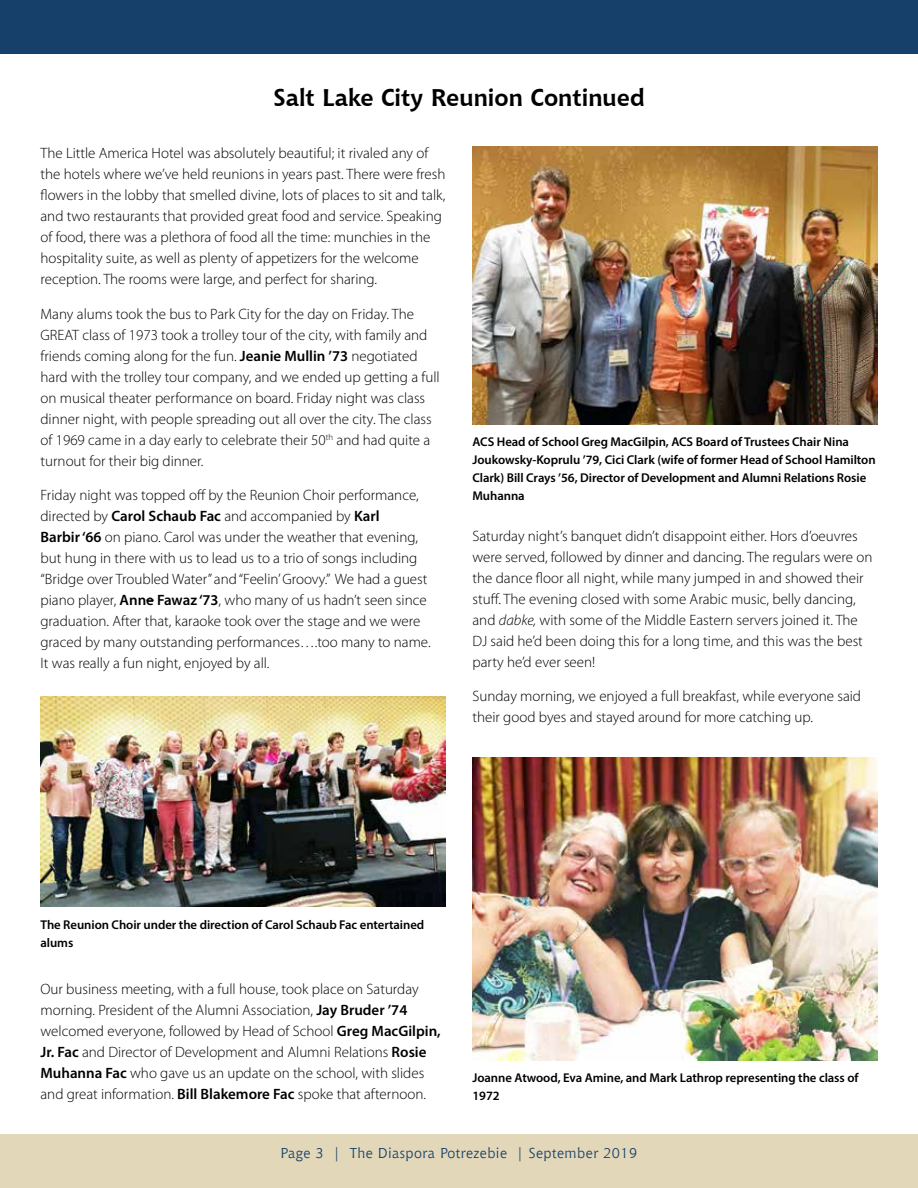
<style>
.page{position:relative;width:918px;height:1188px;background:#fff}
.page>*{position:absolute;margin:0;border:0;box-sizing:border-box;transform-origin:0 0}
.t1{font:700 24px "Chianti BT";color:#000}
.t2{font:300 15px/21px "Myriad Pro";color:#000}
.t3{font:14.25px "Chianti BT";letter-spacing:.03em;color:#163f69}
.t4{font:600 12.75px/18px "Myriad Pro";letter-spacing:-.005em;color:#000}
.s1{font-weight:600}
.s2{font-style:italic}
</style>
<div class="page">
<div style="left:0;top:1134px;width:918px;height:54px;background:#e2d7b9"></div>
<div style="left:0;top:0;width:918px;height:54px;background:#163f69"></div>
<img style="left:472px;top:757px;width:406px;height:304px">
<img style="left:472px;top:147px;width:406px;height:278px">
<img style="left:40px;top:697px;width:405px;height:209px">
<h1 class="t1" style="left:273px;top:83px;width:373px">Salt Lake City Reunion Continued</h1>
<p class="t2" style="left:40px;top:142px;width:407px">The Little America Hotel was absolutely beautiful; it rivaled any of the hotels where we’ve held reunions in years past. There were fresh flowers in the lobby that smelled divine, lots of places to sit and talk, and two restaurants that provided great food and service. Speaking of food, there was a plethora of food all the time: munchies in the hospitality suite, as well as plenty of appetizers for the welcome reception. The rooms were large, and perfect for sharing.</p>
<p class="t2" style="left:40px;top:303px;width:401px">Many alums took the bus to Park City for the day on Friday. The GREAT class of 1973 took a trolley tour of the city, with family and friends coming along for the fun. <span class="s1">Jeanie Mullin ’73</span> negotiated hard with the trolley tour company, and we ended up getting a full on musical theater performance on board. Friday night was class dinner night, with people spreading out all over the city. The class of 1969 came in a day early to celebrate their 50<sup>th</sup> and had quite a turnout for their big dinner.</p>
<p class="t2" style="left:40px;top:484px;width:392px">Friday night was topped off by the Reunion Choir performance, directed by <span class="s1">Carol Schaub Fac</span> and accompanied by <span class="s1">Karl<br>Barbir ‘66</span> on piano. Carol was under the weather that evening, but hung in there with us to lead us to a trio of songs including “Bridge over Troubled Water” and “Feelin’ Groovy.” We had a guest piano player, <span class="s1">Anne Fawaz ‘73</span>, who many of us hadn’t seen since graduation. After that, karaoke took over the stage and we were graced by many outstanding performances….too many to name.<br>It was really a fun night, enjoyed by all.</p>
<p class="t4" style="left:472px;top:432px;width:405px">ACS Head of School Greg MacGilpin, ACS Board of Trustees Chair Nina Joukowsky-Koprulu ’79, Cici Clark (wife of former Head of School Hamilton Clark) Bill Crays ’56, Director of Development and Alumni Relations Rosie Muhanna</p>
<p class="t2" style="left:472px;top:525px;width:401px">Saturday night’s banquet didn’t disappoint either. Hors d’oeuvres were served, followed by dinner and dancing. The regulars were on the dance floor all night, while many jumped in and showed their stuff. The evening closed with some Arabic music, belly dancing, and <span class="s2">dabke,</span> with some of the Middle Eastern servers joined it. The DJ said he’d been doing this for a long time, and this was the best party he’d ever seen!</p>
<p class="t2" style="left:472px;top:686px;width:390px">Sunday morning, we enjoyed a full breakfast, while everyone said their good byes and stayed around for more catching up.</p>
<p class="t4" style="left:40px;top:915px;width:385px">The Reunion Choir under the direction of Carol Schaub Fac entertained alums</p>
<p class="t2" style="left:40px;top:978px;width:402px">Our business meeting, with a full house, took place on Saturday morning. President of the Alumni Association, <span class="s1">Jay Bruder ’74 </span>welcomed everyone, followed by Head of School <span class="s1">Greg MacGilpin, Jr. Fac</span> and Director of Development and Alumni Relations <span class="s1">Rosie Muhanna Fac</span> who gave us an update on the school, with slides and great information. <span class="s1">Bill Blakemore Fac</span> spoke that afternoon.</p>
<p class="t4" style="left:472px;top:1068px;width:388px">Joanne Atwood, Eva Amine, and Mark Lathrop representing the class of<br>1972</p>
<p class="t3" style="left:281px;top:1145px;width:358px">Page 3 | The Diaspora Potrezebie | September 2019</p>
</div>
